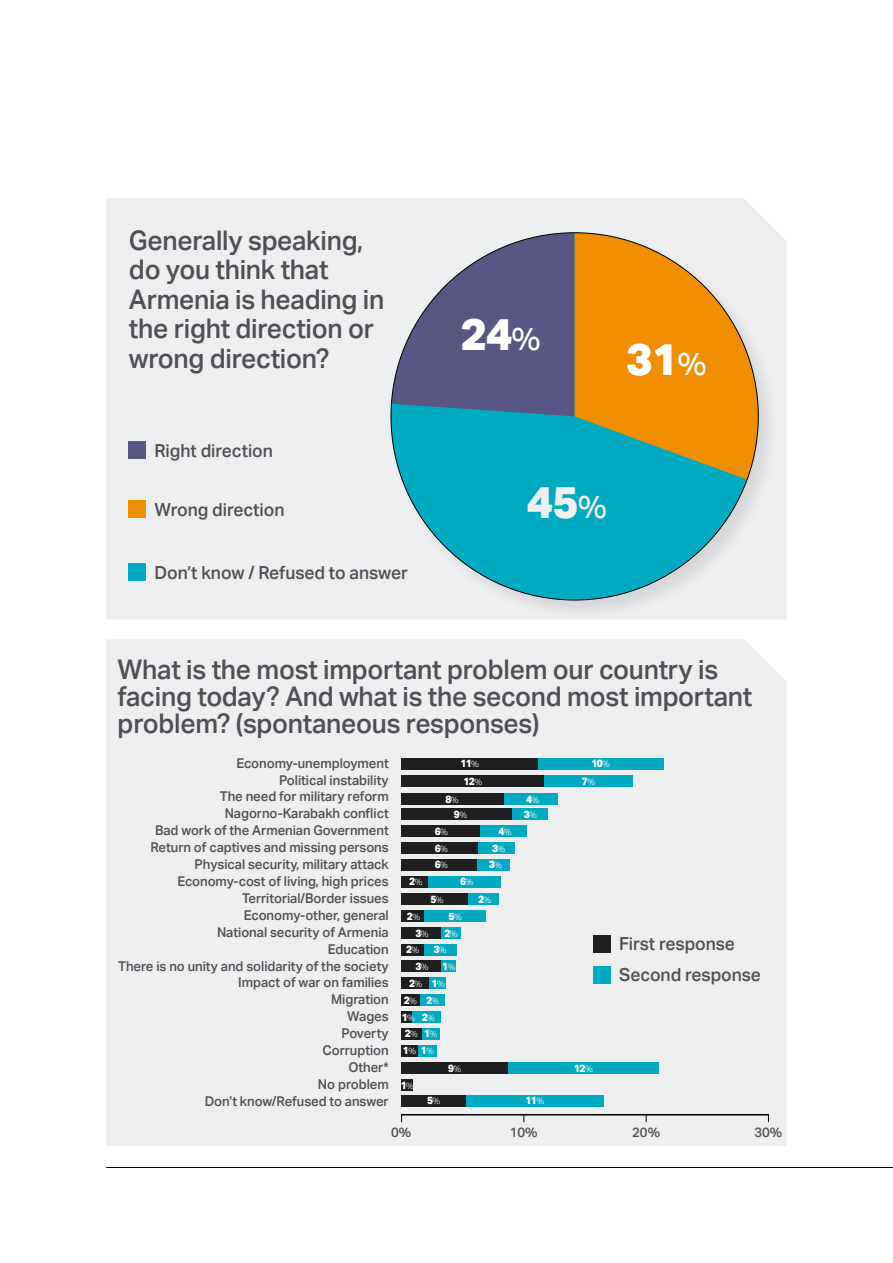
<style>
.page{position:relative;width:893px;height:1263px;background:#fff}
.page>*{position:absolute;margin:0;border:0;box-sizing:border-box;transform-origin:0 0}
.t1{font:800 44.7px "Aktiv Grotesk";color:#fff}
.t2{font:800 44.7px "Aktiv Grotesk";color:#f1f0ef}
.t3{font:500 27px/29.4px "Aktiv Grotesk";letter-spacing:-.01em;color:#504f53}
.t4{font:500 18px "Aktiv Grotesk";letter-spacing:-.005em;color:#504f53}
.t5{font:500 13.5px/17px "Aktiv Grotesk";letter-spacing:-.005em;color:#504f53;text-align:right}
.t6{font:800 10.5px/17px "Aktiv Grotesk";letter-spacing:-.06em;color:#fff}
.s1{font-weight:400;font-size:31.8px}
.s2{font-weight:300;font-size:9px}
</style>
<div class="page">
<div style="left:106px;top:639px;width:681px;height:507px;background:#edeeef"></div>
<div style="left:106px;top:199px;width:681px;height:420px;background:#edeeef"></div>
<hr style="left:106px;top:1167px;width:787px;height:1px;background:#000">
<div style="left:388px;top:229px;width:392px;height:394px;background:#000;opacity:.1"></div>
<div style="left:391px;top:233px;width:367px;height:367px;background:#00aac1;border-radius:50%"></div>
<svg style="left:391px;top:233px;width:184px;height:183px"></svg>
<svg style="left:575px;top:233px;width:183px;height:287px;fill:#f18e00"></svg>
<div style="left:129px;top:442px;width:17px;height:17px;background:#585783"></div>
<div style="left:129px;top:501px;width:17px;height:17px;background:#f18e00"></div>
<div style="left:129px;top:564px;width:17px;height:17px;background:#00aac1"></div>
<div style="left:594px;top:935px;width:17px;height:17px;background:#1f1e20"></div>
<div style="left:594px;top:966px;width:17px;height:17px;background:#00aac1"></div>
<div style="left:401px;top:758px;width:137px;height:11px;background:#1f1e20"></div>
<div style="left:538px;top:758px;width:125px;height:11px;background:#00aac1"></div>
<div style="left:401px;top:775px;width:143px;height:12px;background:#1f1e20"></div>
<div style="left:544px;top:775px;width:88px;height:12px;background:#00aac1"></div>
<div style="left:401px;top:793px;width:103px;height:11px;background:#1f1e20"></div>
<div style="left:504px;top:793px;width:54px;height:11px;background:#00aac1"></div>
<div style="left:401px;top:842px;width:78px;height:12px;background:#1f1e20"></div>
<div style="left:401px;top:859px;width:76px;height:12px;background:#1f1e20"></div>
<div style="left:401px;top:876px;width:28px;height:11px;background:#1f1e20"></div>
<div style="left:401px;top:893px;width:67px;height:12px;background:#1f1e20"></div>
<div style="left:401px;top:910px;width:23px;height:12px;background:#1f1e20"></div>
<div style="left:401px;top:927px;width:40px;height:12px;background:#1f1e20"></div>
<div style="left:401px;top:944px;width:23px;height:11px;background:#1f1e20"></div>
<div style="left:401px;top:960px;width:40px;height:12px;background:#1f1e20"></div>
<div style="left:401px;top:977px;width:29px;height:12px;background:#1f1e20"></div>
<div style="left:401px;top:994px;width:19px;height:12px;background:#1f1e20"></div>
<div style="left:401px;top:1012px;width:12px;height:11px;background:#1f1e20"></div>
<div style="left:401px;top:1028px;width:21px;height:11px;background:#1f1e20"></div>
<div style="left:401px;top:1045px;width:17px;height:11px;background:#1f1e20"></div>
<div style="left:401px;top:1062px;width:107px;height:12px;background:#1f1e20"></div>
<div style="left:401px;top:1079px;width:12px;height:12px;background:#1f1e20"></div>
<div style="left:401px;top:1095px;width:65px;height:12px;background:#1f1e20"></div>
<div style="left:401px;top:809px;width:112px;height:11px;background:#1f1e20"></div>
<div style="left:513px;top:809px;width:35px;height:11px;background:#00aac1"></div>
<div style="left:401px;top:826px;width:80px;height:11px;background:#1f1e20"></div>
<div style="left:481px;top:826px;width:46px;height:11px;background:#00aac1"></div>
<div style="left:479px;top:842px;width:36px;height:12px;background:#00aac1"></div>
<div style="left:477px;top:859px;width:33px;height:12px;background:#00aac1"></div>
<div style="left:429px;top:876px;width:72px;height:11px;background:#00aac1"></div>
<div style="left:468px;top:893px;width:30px;height:12px;background:#00aac1"></div>
<div style="left:424px;top:910px;width:61px;height:12px;background:#00aac1"></div>
<div style="left:441px;top:927px;width:20px;height:12px;background:#00aac1"></div>
<div style="left:424px;top:944px;width:33px;height:11px;background:#00aac1"></div>
<div style="left:441px;top:960px;width:15px;height:12px;background:#00aac1"></div>
<div style="left:430px;top:977px;width:16px;height:12px;background:#00aac1"></div>
<div style="left:420px;top:994px;width:25px;height:12px;background:#00aac1"></div>
<div style="left:413px;top:1012px;width:28px;height:11px;background:#00aac1"></div>
<div style="left:422px;top:1028px;width:18px;height:11px;background:#00aac1"></div>
<div style="left:418px;top:1045px;width:18px;height:11px;background:#00aac1"></div>
<div style="left:508px;top:1062px;width:151px;height:12px;background:#00aac1"></div>
<div style="left:466px;top:1095px;width:137px;height:12px;background:#00aac1"></div>
<hr style="left:401px;top:1114px;width:368px;height:1px;background:#000">
<h2 class="t3" style="left:129px;top:226px;width:257px">Generally speaking, do you think that<br>Armenia is heading in the right direction or wrong direction?</h2>
<h3 class="t4" style="left:154px;top:440px;width:120px">Right direction</h3>
<h3 class="t4" style="left:154px;top:499px;width:132px">Wrong direction</h3>
<h3 class="t4" style="left:154px;top:562px;width:255px">Don’t know / Refused to answer</h3>
<h1 class="t1" style="left:460px;top:305px;width:82px">24<span class="s1">%</span></h1>
<h1 class="t1" style="left:626px;top:330px;width:82px">31<span class="s1">%</span></h1>
<h1 class="t2" style="left:527px;top:474px;width:82px">45<span class="s1">%</span></h1>
<h2 class="t3" style="left:118px;top:656px;width:636px;line-height:27px">What is the most important problem our country is facing today? And what is the second most important problem? (spontaneous responses)</h2>
<p class="t5" style="left:118px;top:754px;width:272px">Economy-unemployment<br>Political instability<br>The need for military reform<br>Nagorno-Karabakh conflict<br>Bad work of the Armenian Government<br>Return of captives and missing persons<br>Physical security, military attack<br>Economy-cost of living, high prices<br>Territorial/Border issues<br>Economy-other, general<br>National security of Armenia<br>Education<br>There is no unity and solidarity of the society<br>Impact of war on families<br>Migration<br>Wages<br>Poverty<br>Corruption<br>Other*<br>No problem<br>Don’t know/Refused to answer</p>
<p class="t6" style="left:409px;top:872px;width:15px">2<span class="s2">%</span></p>
<p class="t6" style="left:460px;top:754px;width:23px;line-height:18px;text-align:center">11<span class="s2">%<br></span>12<span class="s2">%</span></p>
<p class="t6" style="left:454px;top:790px;width:15px;line-height:15.9px;text-indent:-9px">8<span class="s2">%<br></span>9<span class="s2">%</span></p>
<p class="t6" style="left:435px;top:823px;width:15px;line-height:16.2px;text-align:justify">6<span class="s2">% </span>6<span class="s2">% </span>6<span class="s2">%</span></p>
<p class="t6" style="left:498px;top:823px;width:15px">4<span class="s2">%</span></p>
<p class="t6" style="left:492px;top:839px;width:15px">3<span class="s2">%</span></p>
<p class="t6" style="left:489px;top:855px;width:15px">3<span class="s2">%</span></p>
<p class="t6" style="left:431px;top:890px;width:15px">5<span class="s2">%</span></p>
<p class="t6" style="left:460px;top:872px;width:15px">6<span class="s2">%</span></p>
<p class="t6" style="left:478px;top:890px;width:15px">2<span class="s2">%</span></p>
<p class="t6" style="left:415px;top:907px;width:15px;text-indent:-9px">2<span class="s2">%<br></span>3<span class="s2">%</span></p>
<p class="t6" style="left:409px;top:957px;width:21px;text-indent:6px">3<span class="s2">%<br></span>2<span class="s2">%</span></p>
<p class="t6" style="left:444px;top:907px;width:19px;text-align:center">5<span class="s2">%<br></span>2<span class="s2">%</span></p>
<p class="t6" style="left:432px;top:957px;width:25px;text-indent:11px">1<span class="s2">%<br></span>1<span class="s2">%</span></p>
<p class="t6" style="left:406px;top:940px;width:15px">2<span class="s2">%</span></p>
<p class="t6" style="left:433px;top:940px;width:15px">3<span class="s2">%</span></p>
<p class="t6" style="left:404px;top:991px;width:15px">2<span class="s2">%</span></p>
<p class="t6" style="left:426px;top:991px;width:15px">2<span class="s2">%</span></p>
<p class="t6" style="left:422px;top:1009px;width:15px">2<span class="s2">%</span></p>
<p class="t6" style="left:402px;top:1008px;width:15px">1<span class="s2">%</span></p>
<p class="t6" style="left:405px;top:1025px;width:15px">2<span class="s2">%</span></p>
<p class="t6" style="left:421px;top:1024px;width:18px;text-align:center">1<span class="s2">%<br></span>1<span class="s2">%</span></p>
<p class="t6" style="left:403px;top:1042px;width:15px">1<span class="s2">%</span></p>
<p class="t6" style="left:401px;top:1076px;width:15px">1<span class="s2">%</span></p>
<p class="t6" style="left:427px;top:1092px;width:15px">5<span class="s2">%</span></p>
<p class="t6" style="left:448px;top:1059px;width:15px">9<span class="s2">%</span></p>
<p class="t6" style="left:524px;top:790px;width:17px;line-height:15.9px">4<span class="s2">%<br></span>3<span class="s2">%</span></p>
<p class="t6" style="left:525px;top:1092px;width:20px">11<span class="s2">%</span></p>
<p class="t6" style="left:582px;top:754px;width:30px;line-height:18px;text-indent:10px">10<span class="s2">%<br></span>7<span class="s2">%</span></p>
<h3 class="t4" style="left:619px;top:934px;width:117px">First response</h3>
<h3 class="t4" style="left:619px;top:965px;width:143px">Second response</h3>
<p class="t6" style="left:574px;top:1059px;width:20px">12<span class="s2">%</span></p>
<p class="t5" style="left:391px;top:1123px;width:22px">0%</p>
<p class="t5" style="left:510px;top:1123px;width:29px">10%</p>
<p class="t5" style="left:632px;top:1123px;width:29px">20%</p>
<p class="t5" style="left:754px;top:1123px;width:29px">30%</p>
</div>
